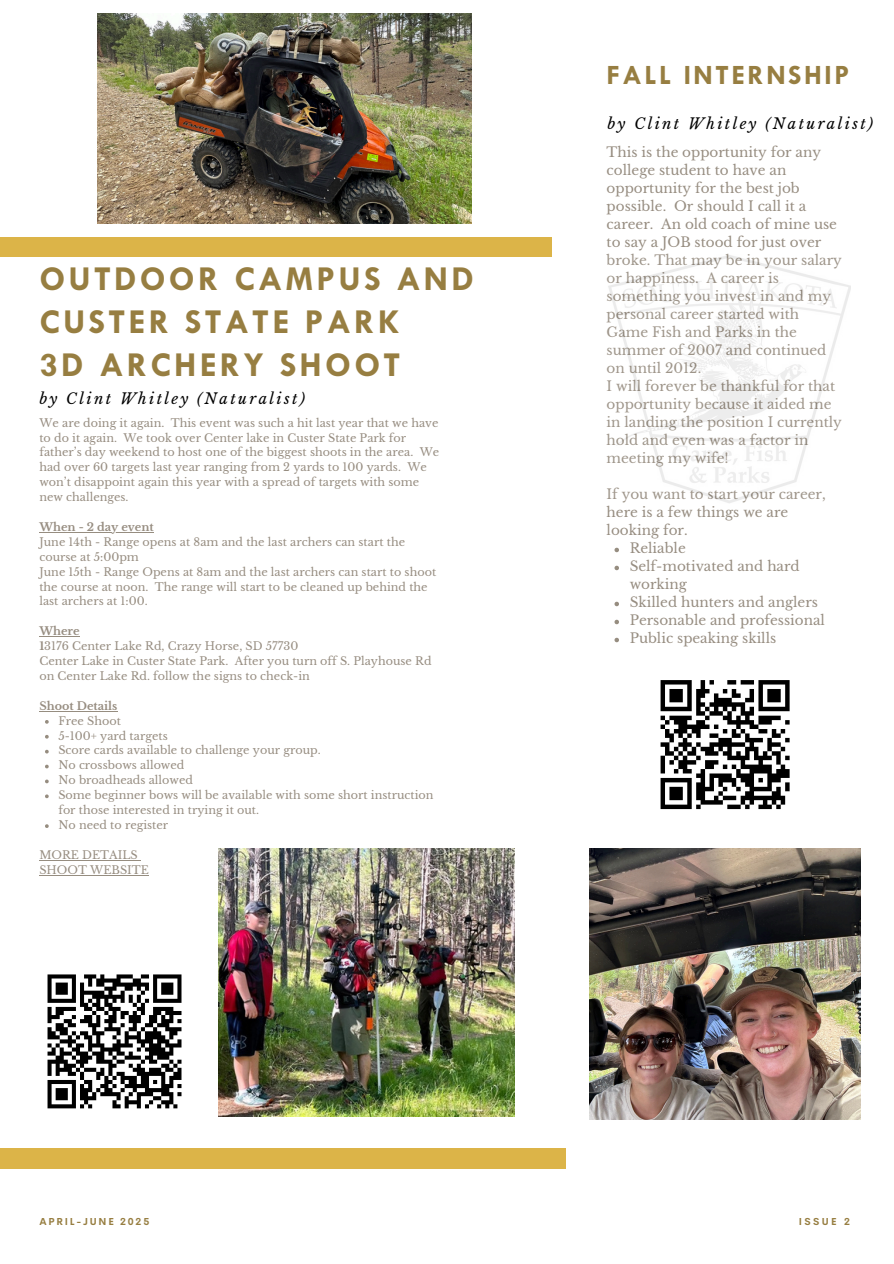
<style>
.page{position:relative;width:894px;height:1264px;background:#fff}
.page>*{position:absolute;margin:0;border:0;box-sizing:border-box;transform-origin:0 0}
.t1{font:700 35.25px/42.8px "Tw Cen MT Std";letter-spacing:.09em;color:#977e41}
.t2{font:700 28.2px "Tw Cen MT Std";letter-spacing:.09em;color:#977e41}
.t3{font:italic 14.85px "Libre Baskerville";letter-spacing:.16em;color:#000}
.t4{font:13.5px/18px "Libre Baskerville";color:#5e4f3c}
.t5{font:11.1px/14.9px "Libre Baskerville";color:#5e4f3c}
.t6{font:700 11.1px "Libre Baskerville";color:#5e4f3c}
.t7{font:700 9.9px "Cerebri Sans";letter-spacing:.18em;color:#977e41}
.s1{font-weight:700}
</style>
<div class="page">
<svg style="left:614px;top:547px;width:4px;height:5px"></svg>
<svg style="left:614px;top:565px;width:4px;height:5px"></svg>
<svg style="left:614px;top:601px;width:4px;height:5px"></svg>
<svg style="left:614px;top:619px;width:4px;height:5px"></svg>
<svg style="left:614px;top:637px;width:4px;height:5px"></svg>
<div style="left:0;top:1148px;width:565px;height:19px;background:#dcb448"></div>
<div style="left:0;top:238px;width:551px;height:19px;background:#dcb448"></div>
<img style="left:608px;top:255px;width:242px;height:248px">
<img style="left:97px;top:13px;width:374px;height:211px">
<img style="left:589px;top:848px;width:271px;height:271px">
<img style="left:218px;top:848px;width:296px;height:268px">
<hr style="left:39px;top:532px;width:115px;height:1px;background:#5e4f3c">
<hr style="left:39px;top:636px;width:41px;height:1px;background:#5e4f3c">
<hr style="left:39px;top:710px;width:78px;height:1px;background:#5e4f3c">
<svg style="left:45px;top:720px;width:4px;height:3px"></svg>
<svg style="left:45px;top:735px;width:4px;height:3px"></svg>
<svg style="left:45px;top:749px;width:4px;height:4px"></svg>
<svg style="left:45px;top:764px;width:4px;height:4px"></svg>
<svg style="left:45px;top:779px;width:4px;height:4px"></svg>
<svg style="left:45px;top:794px;width:4px;height:4px"></svg>
<svg style="left:45px;top:824px;width:4px;height:4px"></svg>
<hr style="left:39px;top:859px;width:99px;height:1px;background:#5e4f3c">
<hr style="left:39px;top:874px;width:110px;height:1px;background:#5e4f3c">
<svg style="left:47px;top:974px;width:135px;height:135px"></svg>
<svg style="left:660px;top:680px;width:130px;height:130px"></svg>
<h1 class="t1" style="left:39px;top:260px;width:435px">OUTDOOR CAMPUS AND<br>CUSTER STATE PARK<br>3D ARCHERY SHOOT</h1>
<h6 class="t3" style="left:39px;top:389px;width:267px">by Clint Whitley (Naturalist)</h6>
<p class="t5" style="left:39px;top:415px;width:401px">We are doing it again. This event was such a hit last year that we have to do it again. We took over Center lake in Custer State Park for father’s day weekend to host one of the biggest shoots in the area. We had over 60 targets last year ranging from 2 yards to 100 yards. We won’t disappoint again this year with a spread of targets with some new challenges.</p>
<p class="t6" style="left:39px;top:520px;width:116px">When - 2 day event</p>
<p class="t5" style="left:39px;top:534px;width:398px">June 14th - Range opens at 8am and the last archers can start the course at 5:00pm<br>June 15th - Range Opens at 8am and the last archers can start to shoot the course at noon. The range will start to be cleaned up behind the last archers at 1:00.</p>
<p class="t5" style="left:39px;top:624px;width:393px"><span class="s1">Where<br>1</span>3176 Center Lake Rd, Crazy Horse, SD 57730<br>Center Lake in Custer State Park. After you turn off S. Playhouse Rd on Center Lake Rd. follow the signs to check-in</p>
<p class="t6" style="left:39px;top:699px;width:80px">Shoot Details</p>
<p class="t5" style="left:58px;top:713px;width:376px">Free Shoot<br>5-100+ yard targets<br>Score cards available to challenge your group.<br>No crossbows allowed<br>No broadheads allowed<br>Some beginner bows will be available with some short instruction for those interested in trying it out.<br>No need to register</p>
<p class="t5" style="left:39px;top:847px;width:111px">MORE DETAILS<br>SHOOT WEBSITE</p>
<p class="t2" style="left:606px;top:65px;width:244px">FALL INTERNSHIP</p>
<h6 class="t3" style="left:607px;top:115px;width:267px">by Clint Whitley (Naturalist)</h6>
<p class="t4" style="left:606px;top:143px;width:237px">This is the opportunity for any college student to have an opportunity for the best job possible. Or should I call it a career. An old coach of mine use to say a JOB stood for just over broke. That may be in your salary or happiness. A career is something you invest in and my personal career started with<br>Game Fish and Parks in the summer of 2007 and continued on until 2012.<br>I will forever be thankful for that opportunity because it aided me in landing the position I currently hold and even was a factor in meeting my wife!</p>
<p class="t4" style="left:606px;top:485px;width:221px">If you want to start your career,</p>
<p class="t4" style="left:606px;top:503px;width:183px">here is a few things we are</p>
<p class="t4" style="left:606px;top:521px;width:82px">looking for.</p>
<p class="t4" style="left:629px;top:539px;width:58px">Reliable</p>
<p class="t4" style="left:629px;top:557px;width:171px">Self-motivated and hard</p>
<p class="t4" style="left:629px;top:575px;width:59px">working</p>
<p class="t4" style="left:629px;top:593px;width:190px">Skilled hunters and anglers</p>
<p class="t4" style="left:629px;top:611px;width:197px">Personable and professional</p>
<p class="t4" style="left:629px;top:629px;width:148px">Public speaking skills</p>
<p class="t7" style="left:39px;top:1214px;width:111px">APRIL-JUNE 2025</p>
<h3 class="t7" style="left:798px;top:1214px;width:53px">ISSUE 2</h3>
</div>
